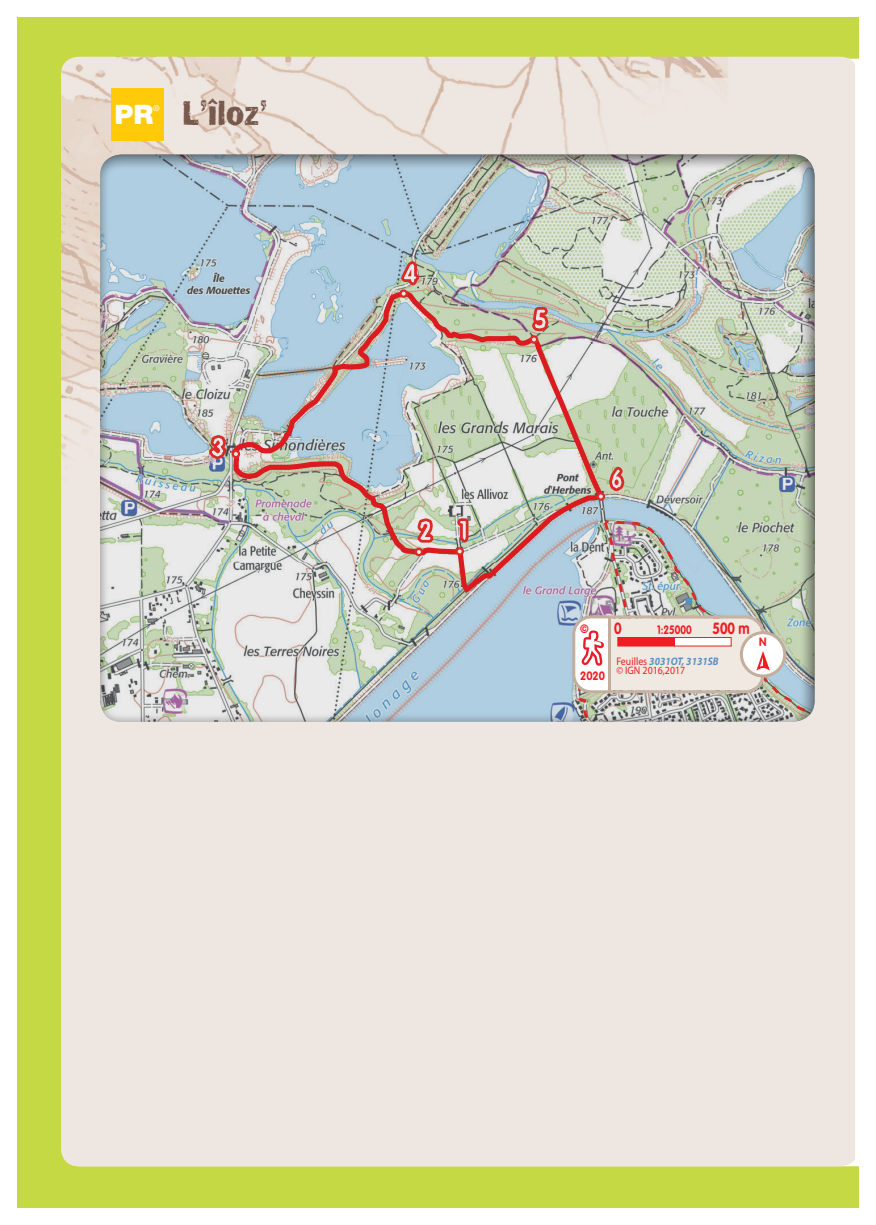
<style>
.page{position:relative;width:876px;height:1225px;background:#fff}
.page>*{position:absolute;margin:0;border:0;box-sizing:border-box;transform-origin:0 0}
.t1{font:36px "Frankie";color:#78594e;scale:.83 1}
.t2{font:700 16px "VAG Rounded Std";color:#ee1d23;scale:.82 1}
.t3{font:700 12px "VAG Rounded Std";color:#ee1d23;scale:.82 1}
.t4{font:700 12px "VAG Rounded Std";color:#ee1d23;scale:.9 1}
.t5{font:11px/9.2px "Myriad Pro";color:#ee1d23;scale:.9 1}
.t6{font:8.2px "Helvetica Neue LT Std";color:#fff}
.s1{font-family:"Helvetica Neue LT Std";font-weight:900;font-size:26.8px;color:#fff}
.s2{font-weight:700;font-style:italic;color:#5a91c6}
</style>
<div class="page">
<div style="left:17px;top:17px;width:842px;height:1191px;background:#c4d944"></div>
<div style="left:61px;top:57px;width:794px;height:1109px;background:#eee7e1"></div>
<div style="left:111px;top:89px;width:52px;height:52px;background:#feca0a"></div>
<img style="left:100px;top:153px;width:716px;height:570px">
<svg style="left:572px;top:615px;width:214px;height:78px;background:#e8d6d0"></svg>
<h1 class="t1" style="left:115px;top:92px;width:186px"><span class="s1">PR</span> L’îloz’</h1>
<p class="t6" style="left:153px;top:103px;width:8px">®</p>
<p class="t4" style="left:580px;top:621px;width:11px">©</p>
<p class="t4" style="left:580px;top:669px;width:29px">2020</p>
<h2 class="t2" style="left:614px;top:618px;width:11px">0</h2>
<p class="t3" style="left:657px;top:622px;width:44px">1:25000</p>
<h2 class="t2" style="left:712px;top:618px;width:47px">500 m</h2>
<p class="t5" style="left:616px;top:656px;width:115px">Feuilles <span class="s2">3031OT, 3131SB </span>© IGN 2016,2017</p>
<p class="t4" style="left:759px;top:635px;width:10px">N</p>
</div>
